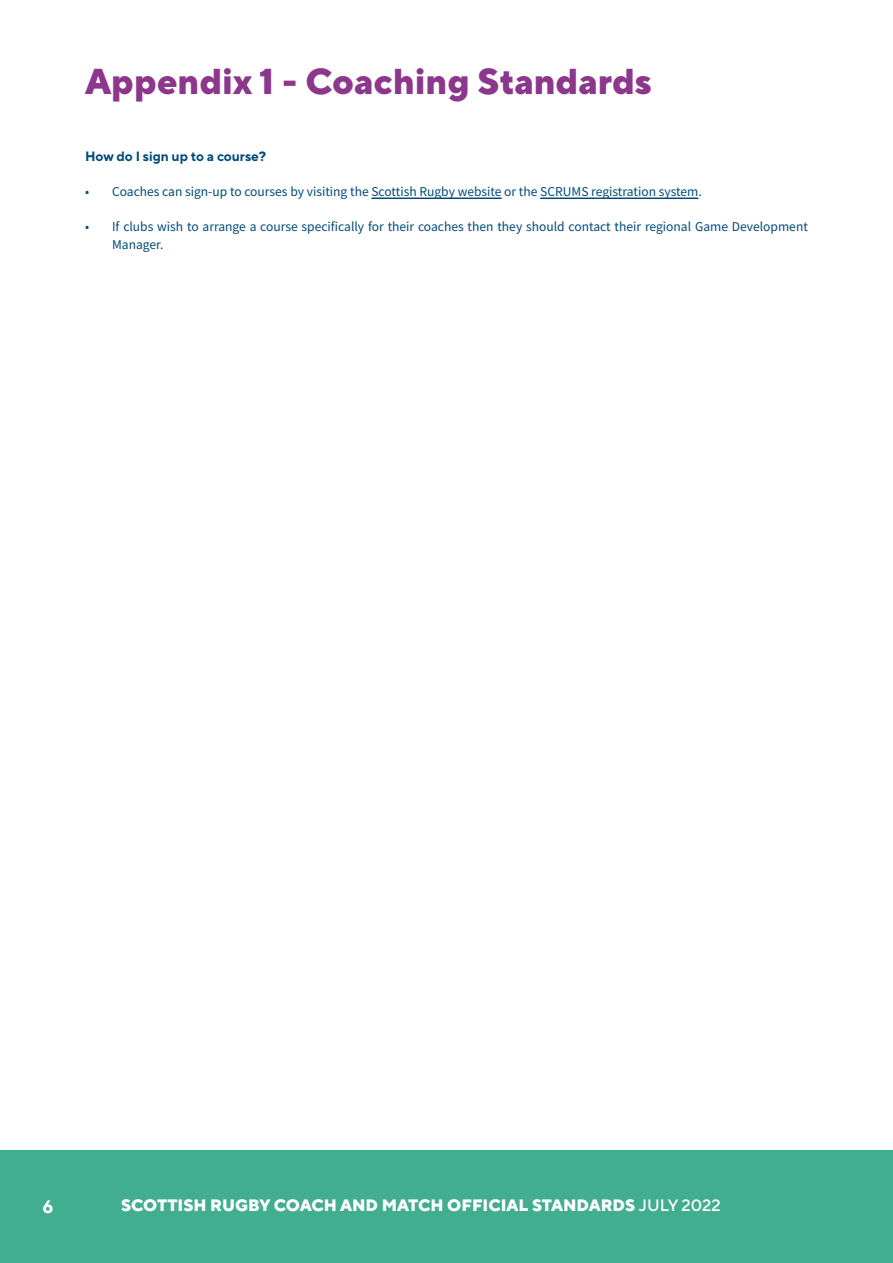
<style>
.page{position:relative;width:893px;height:1263px;background:#fff}
.page>*{position:absolute;margin:0;border:0;box-sizing:border-box;transform-origin:0 0}
.t1{font:800 36px "TT Norms Pro";color:#8c378c}
.t2{font:700 18px "TT Norms Pro";color:#fff}
.t3{font:800 16.5px "TT Norms Pro";color:#fff}
.t4{font:13.5px/18px "Source Sans Pro";color:#004a7a}
.t5{font:700 13.5px "TT Norms Pro";color:#004a7a}
.s1{font-weight:500}
</style>
<div class="page">
<hr style="left:371px;top:198px;width:131px;height:1px;background:#004a7a">
<hr style="left:540px;top:198px;width:158px;height:1px;background:#004a7a">
<div style="left:0;top:1150px;width:893px;height:113px;background:#41ae8f"></div>
<h1 class="t1" style="left:85px;top:55px;width:568px">Appendix 1 - Coaching Standards</h1>
<p class="t5" style="left:85px;top:146px;width:183px">How do I sign up to a course?</p>
<p class="t4" style="left:85px;top:182px;width:618px">• Coaches can sign-up to courses by visiting the Scottish Rugby website or the SCRUMS registration system.</p>
<p class="t4" style="left:112px;top:217px;width:697px;text-indent:-27px">• If clubs wish to arrange a course specifically for their coaches then they should contact their regional Game Development<br>Manager.</p>
<h2 class="t2" style="left:42px;top:1193px;width:12px">6</h2>
<p class="t3" style="left:121px;top:1193px;width:601px">SCOTTISH RUGBY COACH AND MATCH OFFICIAL STANDARDS <span class="s1">JULY 2022</span></p>
</div>
